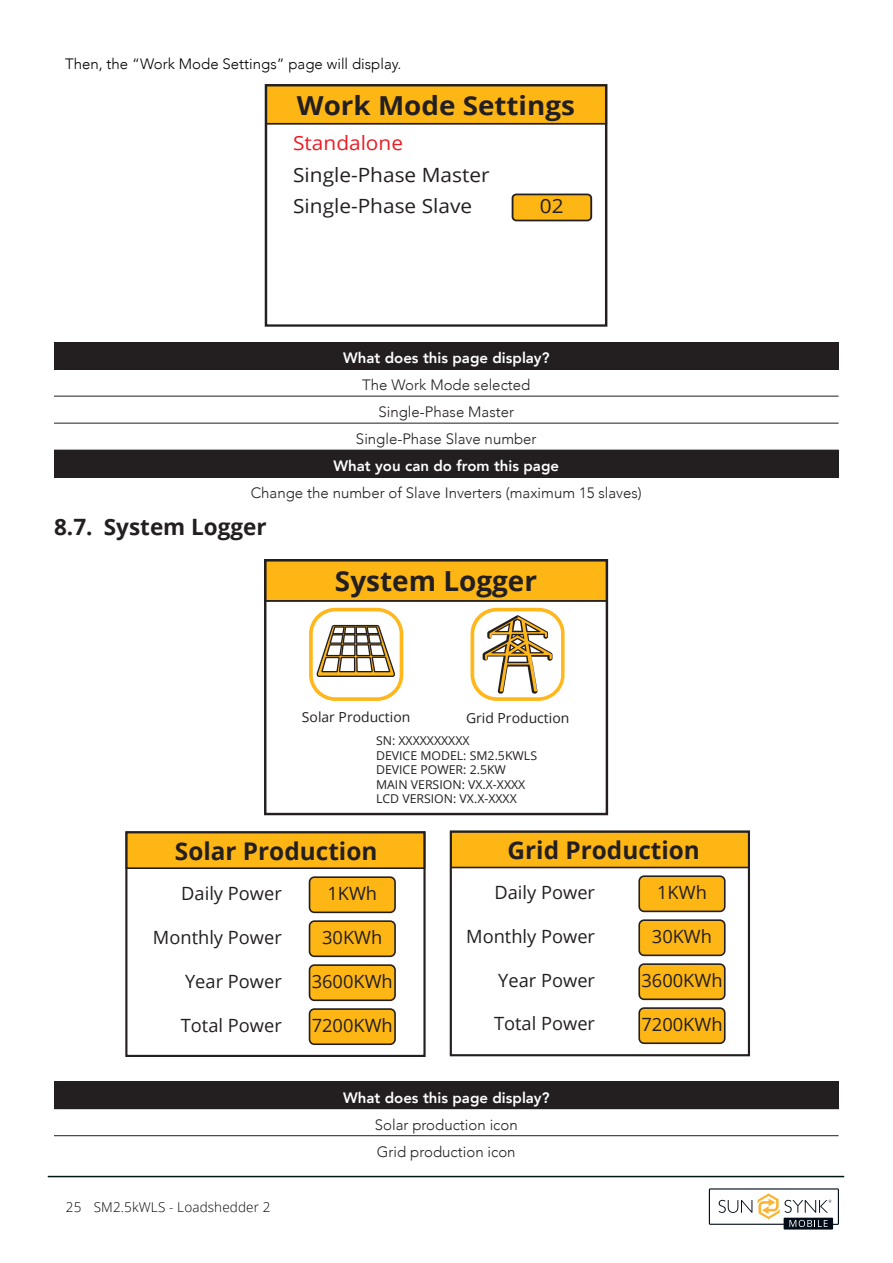
<style>
.page{position:relative;width:893px;height:1263px;background:#fff}
.page>*{position:absolute;margin:0;border:0;box-sizing:border-box;transform-origin:0 0}
.t1{font:700 27.6px "Open Sans";color:#231f20}
.t2{font:700 26.1px "Open Sans";color:#231f20;scale:1.06 1}
.t3{font:700 24.3px "Open Sans";color:#231f20}
.t4{font:700 22.5px "Open Sans";color:#231f20}
.t5{font:19.65px/30.9px "Open Sans";color:#231f20;scale:1.06 1}
.t6{font:19.65px "Open Sans";color:#ed1c24;scale:1.06 1}
.t7{font:18.3px "Open Sans";color:#231f20}
.t8{font:300 15px "Avenir";color:#231f20}
.t9{font:800 15px "Avenir";color:#fff}
.t10{font:300 15px "Avenir";color:#000}
.t11{font:13.8px "Open Sans";color:#231f20}
.t12{font:300 13.5px "Open Sans";letter-spacing:.01em;color:#040503}
.t13{font:12.15px/14.7px "Open Sans";color:#231f20}
</style>
<div class="page">
<svg style="left:709px;top:1188px;width:130px;height:41px"></svg>
<hr style="left:48px;top:1176px;width:796px;height:1px;background:#001315">
<div style="left:266px;top:85px;width:340px;height:39px;background:#fdb614"></div>
<div style="left:265px;top:84px;width:342px;height:41px;border:2px solid #231f20"></div>
<div style="left:265px;top:84px;width:342px;height:243px;border:2px solid #231f20"></div>
<div style="left:513px;top:194px;width:78px;height:26px;background:#fdb614;border-radius:4px"></div>
<div style="left:512px;top:194px;width:80px;height:27px;border:2px solid #231f20;border-radius:4px"></div>
<div style="left:54px;top:342px;width:785px;height:27px;background:#231f20"></div>
<div style="left:54px;top:450px;width:785px;height:27px;background:#231f20"></div>
<hr style="left:54px;top:369px;width:785px;height:1px;background:#231f20">
<hr style="left:54px;top:396px;width:785px;height:1px;background:#231f20">
<hr style="left:54px;top:423px;width:785px;height:1px;background:#231f20">
<hr style="left:54px;top:477px;width:785px;height:1px;background:#231f20">
<div style="left:126px;top:832px;width:298px;height:36px;background:#fdb614"></div>
<div style="left:126px;top:831px;width:299px;height:38px;border:2px solid #231f20"></div>
<div style="left:125px;top:831px;width:301px;height:226px;border:2px solid #231f20"></div>
<div style="left:310px;top:877px;width:85px;height:35px;background:#fdb614;border-radius:5px"></div>
<div style="left:309px;top:876px;width:87px;height:37px;border:2px solid #231f20;border-radius:5px"></div>
<div style="left:310px;top:921px;width:85px;height:35px;background:#fdb614;border-radius:5px"></div>
<div style="left:309px;top:920px;width:87px;height:37px;border:2px solid #231f20;border-radius:5px"></div>
<div style="left:310px;top:1009px;width:85px;height:35px;background:#fdb614;border-radius:5px"></div>
<div style="left:309px;top:1008px;width:87px;height:37px;border:2px solid #231f20;border-radius:5px"></div>
<div style="left:310px;top:965px;width:85px;height:35px;background:#fdb614;border-radius:5px"></div>
<div style="left:309px;top:964px;width:87px;height:37px;border:2px solid #231f20;border-radius:5px"></div>
<div style="left:451px;top:832px;width:298px;height:35px;background:#fdb614"></div>
<div style="left:450px;top:831px;width:300px;height:37px;border:2px solid #231f20"></div>
<div style="left:450px;top:830px;width:300px;height:226px;border:2px solid #231f20"></div>
<div style="left:639px;top:876px;width:86px;height:35px;background:#fdb614;border-radius:5px"></div>
<div style="left:638px;top:875px;width:88px;height:37px;border:2px solid #231f20;border-radius:5px"></div>
<div style="left:639px;top:920px;width:86px;height:35px;background:#fdb614;border-radius:5px"></div>
<div style="left:638px;top:919px;width:88px;height:37px;border:2px solid #231f20;border-radius:5px"></div>
<div style="left:639px;top:1008px;width:86px;height:35px;background:#fdb614;border-radius:5px"></div>
<div style="left:638px;top:1007px;width:88px;height:37px;border:2px solid #231f20;border-radius:5px"></div>
<div style="left:639px;top:964px;width:86px;height:35px;background:#fdb614;border-radius:5px"></div>
<div style="left:638px;top:963px;width:88px;height:37px;border:2px solid #231f20;border-radius:5px"></div>
<div style="left:265px;top:560px;width:342px;height:41px;background:#fdb614"></div>
<div style="left:264px;top:559px;width:344px;height:43px;border:2px solid #231f20"></div>
<div style="left:264px;top:559px;width:344px;height:256px;border:2px solid #231f20"></div>
<svg style="left:309px;top:607px;width:94px;height:94px"></svg>
<svg style="left:470px;top:608px;width:95px;height:93px"></svg>
<div style="left:54px;top:1082px;width:785px;height:27px;background:#231f20"></div>
<hr style="left:54px;top:1135px;width:785px;height:1px;background:#231f20">
<p class="t10" style="left:65px;top:55px;width:338px">Then, the “Work Mode Settings” page will display.</p>
<h2 class="t2" style="left:297px;top:87px;width:264px">Work Mode Settings</h2>
<h3 class="t6" style="left:293px;top:129px;width:105px">Standalone</h3>
<h3 class="t5" style="left:293px;top:159px;width:187px">Single-Phase Master<br>Single-Phase Slave</h3>
<h3 class="t5" style="left:540px;top:190px;width:24px">02</h3>
<p class="t9" style="left:343px;top:346px;width:208px">What does this page display?</p>
<p class="t8" style="left:362px;top:376px;width:170px">The Work Mode selected</p>
<p class="t8" style="left:378px;top:403px;width:137px">Single-Phase Master</p>
<p class="t8" style="left:356px;top:430px;width:182px">Single-Phase Slave number</p>
<p class="t9" style="left:334px;top:454px;width:227px">What you can do from this page</p>
<p class="t8" style="left:251px;top:484px;width:393px">Change the number of Slave Inverters (maximum 15 slaves)</p>
<p class="t4" style="left:54px;top:511px;width:214px">8.7. System Logger</p>
<h1 class="t1" style="left:335px;top:562px;width:204px">System Logger</h1>
<p class="t11" style="left:302px;top:707px;width:110px">Solar Production</p>
<p class="t11" style="left:466px;top:708px;width:105px">Grid Production</p>
<p class="t13" style="left:376px;top:733px;width:163px">SN: XXXXXXXXXX<br>DEVICE MODEL: SM2.5KWLS<br>DEVICE POWER: 2.5KW<br>MAIN VERSION: VX.X-XXXX<br>LCD VERSION: VX.X-XXXX</p>
<p class="t3" style="left:175px;top:834px;width:204px">Solar Production</p>
<p class="t7" style="left:181px;top:881px;width:102px">Daily Power</p>
<p class="t7" style="left:153px;top:925px;width:130px">Monthly Power</p>
<p class="t7" style="left:185px;top:969px;width:98px">Year Power</p>
<p class="t7" style="left:181px;top:1013px;width:103px">Total Power</p>
<p class="t7" style="left:327px;top:881px;width:51px">1KWh</p>
<p class="t7" style="left:322px;top:925px;width:62px">30KWh</p>
<p class="t7" style="left:312px;top:969px;width:83px">3600KWh</p>
<p class="t7" style="left:312px;top:1013px;width:83px">7200KWh</p>
<p class="t3" style="left:508px;top:833px;width:194px">Grid Production</p>
<p class="t7" style="left:494px;top:880px;width:102px">Daily Power</p>
<p class="t7" style="left:466px;top:923px;width:130px">Monthly Power</p>
<p class="t7" style="left:498px;top:967px;width:98px">Year Power</p>
<p class="t7" style="left:494px;top:1011px;width:103px">Total Power</p>
<p class="t7" style="left:657px;top:880px;width:51px">1KWh</p>
<p class="t7" style="left:652px;top:924px;width:62px">30KWh</p>
<p class="t7" style="left:641px;top:968px;width:83px">3600KWh</p>
<p class="t7" style="left:641px;top:1011px;width:83px">7200KWh</p>
<p class="t12" style="left:66px;top:1198px;width:206px">25 SM2.5kWLS - Loadshedder 2</p>
<p class="t9" style="left:343px;top:1086px;width:208px">What does this page display?</p>
<p class="t8" style="left:375px;top:1116px;width:144px">Solar production icon</p>
<p class="t8" style="left:377px;top:1143px;width:140px">Grid production icon</p>
</div>
